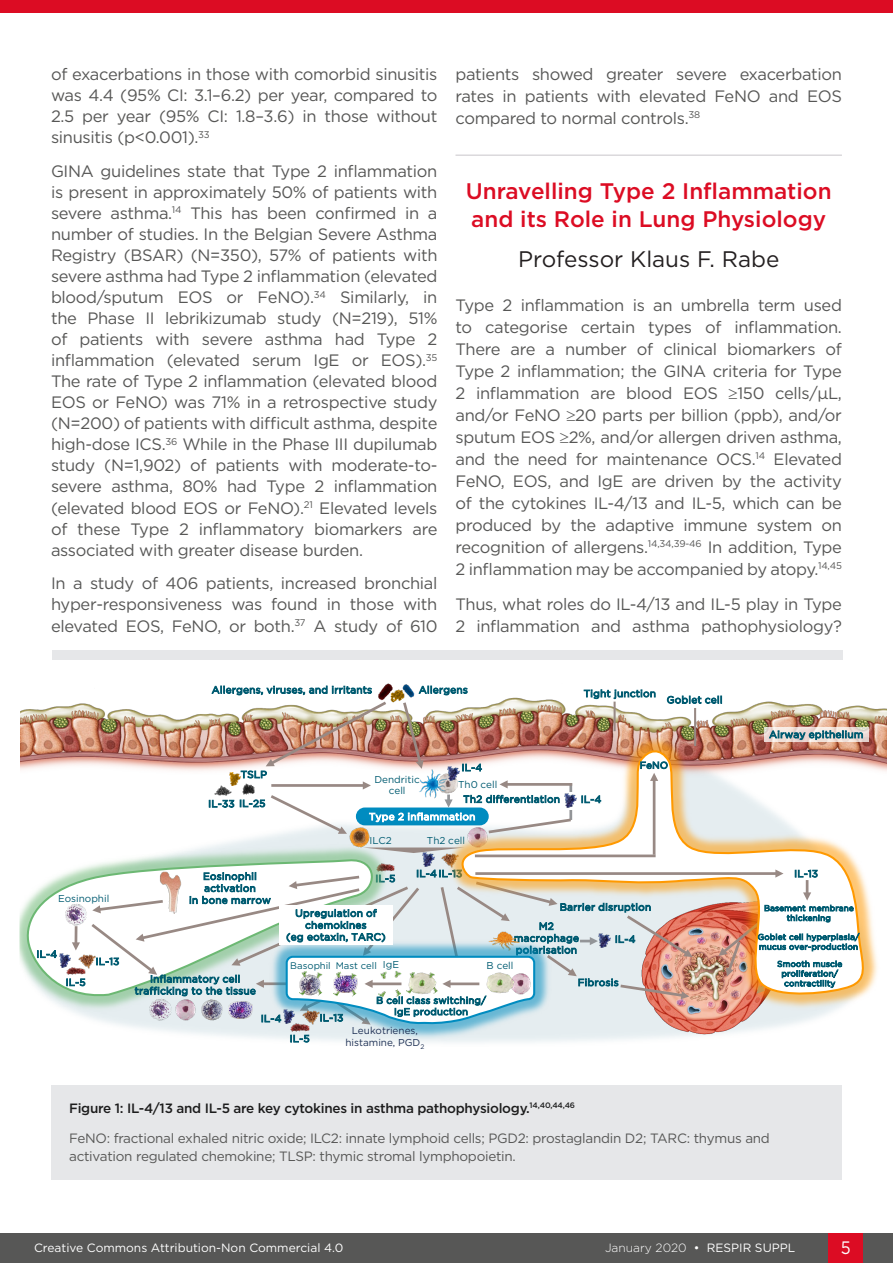
<style>
.page{position:relative;width:893px;height:1263px;background:#fff}
.page>*{position:absolute;margin:0;border:0;box-sizing:border-box;transform-origin:0 0}
.H1a__Symposium_Titl{font:500 22.5px/28px "Gotham";color:#dc0c23}
.H1b__Symposium_Titl{font:22.5px "Gotham";color:#231f20}
.t1{font:18px "Gotham";color:#fff;scale:.9 1}
.Body_Text{font:16.5px/21px "Gotham";letter-spacing:-.02em;color:#575756;text-align:justify}
.t2{font:13.5px/18px "Gotham";letter-spacing:-.02em;color:#575756}
.t3{font:500 13.5px "Gotham";letter-spacing:-.02em;color:#1d1d1d}
.t4{font:12px "Gotham";color:#fff}
.t5{font:9.9px/11.9px "Gotham";letter-spacing:.03em;color:#005b71;text-align:center}
.t6{font:9.9px/11.9px "Gotham";color:#1e3054;text-align:center}
.t7{font:9.9px/11.9px "Gotham";color:#005b71;text-align:center}
.t8{font:9.9px "Gotham";letter-spacing:.03em;color:#fff}
.t9{font:9.6px/11.4px "Gotham";letter-spacing:.025em;color:#005b71;text-align:center}
.t10{font:9.6px "Gotham";color:#005b71}
.t11{font:8.1px/9.8px "Gotham";letter-spacing:.025em;color:#005b71;text-align:center}
.s1{font-size:9.9px}
.s2{font-weight:300}
</style>
<div class="page">
<div style="left:0;top:1233px;width:893px;height:30px;background:#575756"></div>
<div style="left:829px;top:1233px;width:34px;height:30px;background:#dc0c23"></div>
<div style="left:0;top:0;width:893px;height:13px;background:#dc0c23"></div>
<hr style="left:455px;top:154px;width:387px;height:2px;background:#dbd9dc">
<div style="left:51px;top:1085px;width:791px;height:94px;background:#e6e7e9"></div>
<img style="left:79px;top:781px;width:749px;height:262px">
<img style="left:20px;top:697px;width:866px;height:82px">
<img style="left:638px;top:1013px;width:156px;height:24px">
<img style="left:267px;top:1025px;width:286px;height:17px">
<img style="left:291px;top:1025px;width:18px;height:6px">
<img style="left:418px;top:768px;width:25px;height:31px">
<img style="left:376px;top:683px;width:17px;height:19px">
<img style="left:390px;top:689px;width:14px;height:14px">
<img style="left:401px;top:684px;width:14px;height:14px">
<img style="left:438px;top:774px;width:5px;height:20px">
<img style="left:214px;top:785px;width:16px;height:10px">
<svg style="left:230px;top:773px;width:24px;height:22px"></svg>
<img style="left:350px;top:827px;width:20px;height:14px">
<svg style="left:401px;top:699px;width:23px;height:70px"></svg>
<img style="left:266px;top:699px;width:123px;height:68px">
<hr style="left:271px;top:784px;width:93px;height:3px;background:#988984">
<svg style="left:363px;top:781px;width:8px;height:8px"></svg>
<svg style="left:391px;top:847px;width:52px;height:6px"></svg>
<img style="left:391px;top:863px;width:4px;height:8px">
<img style="left:422px;top:852px;width:12px;height:14px">
<img style="left:442px;top:853px;width:1px;height:14px">
<img style="left:19px;top:841px;width:372px;height:173px">
<svg style="left:25px;top:858px;width:354px;height:142px"></svg>
<img style="left:150px;top:869px;width:32px;height:5px">
<img style="left:64px;top:903px;width:24px;height:23px">
<svg style="left:72px;top:926px;width:8px;height:24px"></svg>
<img style="left:59px;top:953px;width:12px;height:14px">
<img style="left:79px;top:954px;width:10px;height:14px">
<img style="left:67px;top:967px;width:18px;height:8px">
<hr style="left:614px;top:702px;width:2px;height:29px;background:#988984">
<hr style="left:694px;top:708px;width:2px;height:38px;background:#988984">
<div style="left:764px;top:727px;width:105px;height:15px;background:#fffffe;opacity:.75"></div>
<svg style="left:268px;top:793px;width:79px;height:41px"></svg>
<img style="left:443px;top:732px;width:439px;height:281px">
<img style="left:452px;top:744px;width:418px;height:259px">
<hr style="left:475px;top:854px;width:181px;height:3px;background:#988984">
<hr style="left:653px;top:779px;width:2px;height:76px;background:#988984">
<svg style="left:650px;top:773px;width:8px;height:8px"></svg>
<svg style="left:803px;top:880px;width:8px;height:20px"></svg>
<hr style="left:475px;top:872px;width:302px;height:3px;background:#988984">
<svg style="left:775px;top:869px;width:8px;height:9px"></svg>
<svg style="left:89px;top:874px;width:522px;height:151px"></svg>
<div style="left:279px;top:905px;width:113px;height:39px;background:#fff"></div>
<div style="left:52px;top:650px;width:791px;height:10px;background:#e6e7e9"></div>
<p class="Body_Text" style="left:51px;top:63px;width:388px">of exacerbations in those with comorbid sinusitis was 4.4 (95% CI: 3.1–6.2) per year, compared to 2.5 per year (95% CI: 1.8–3.6) in those without sinusitis (p&lt;0.001).<sup>33</sup></p>
<p class="Body_Text" style="left:51px;top:160px;width:388px">GINA guidelines state that Type 2 inflammation is present in approximately 50% of patients with severe asthma.<sup>14</sup> This has been confirmed in a number of studies. In the Belgian Severe Asthma Registry (BSAR) (N=350), 57% of patients with severe asthma had Type 2 inflammation (elevated blood/sputum EOS or FeNO).<sup>34</sup> Similarly, in the Phase II lebrikizumab study (N=219), 51% of patients with severe asthma had Type 2 inflammation (elevated serum IgE or EOS).<sup>35<br></sup>The rate of Type 2 inflammation (elevated blood EOS or FeNO) was 71% in a retrospective study (N=200) of patients with difficult asthma, despite high-dose ICS.<sup>36</sup> While in the Phase III dupilumab study (N=1,902) of patients with moderate-to&shy;severe asthma, 80% had Type 2 inflammation (elevated blood EOS or FeNO).<sup>21</sup> Elevated levels of these Type 2 inflammatory biomarkers are associated with greater disease burden.</p>
<p class="Body_Text" style="left:51px;top:573px;width:388px">In a study of 406 patients, increased bronchial hyper-responsiveness was found in those with elevated EOS, FeNO, or both.<sup>37</sup> A study of 610</p>
<p class="Body_Text" style="left:455px;top:63px;width:388px;line-height:22px">patients showed greater severe exacerbation rates in patients with elevated FeNO and EOS compared to normal controls.<sup>38</sup></p>
<p class="H1a__Symposium_Titl" style="left:466px;top:176px;width:367px">Unravelling Type 2 Inflammation and its Role in Lung Physiology</p>
<p class="H1b__Symposium_Titl" style="left:518px;top:245px;width:263px">Professor Klaus F. Rabe</p>
<p class="Body_Text" style="left:455px;top:294px;width:388px;line-height:22px">Type 2 inflammation is an umbrella term used to categorise certain types of inflammation.<br>There are a number of clinical biomarkers of Type 2 inflammation; the GINA criteria for Type 2 inflammation are blood EOS ≥150 cells/μL, and/or FeNO ≥20 parts per billion (ppb), and/or sputum EOS ≥2%, and/or allergen driven asthma, and the need for maintenance OCS.<sup>14</sup> Elevated FeNO, EOS, and IgE are driven by the activity of the cytokines IL-4/13 and IL-5, which can be produced by the adaptive immune system on recognition of allergens.<sup>14,34,39-46</sup> In addition, Type 2 inflammation may be accompanied by atopy.<sup>14,45</sup></p>
<p class="Body_Text" style="left:455px;top:592px;width:388px;line-height:22px">Thus, what roles do IL-4/13 and IL-5 play in Type<br>2 inflammation and asthma pathophysiology?</p>
<p class="t5" style="left:212px;top:684px;width:162px">Allergens, viruses, and irritants</p>
<p class="t5" style="left:419px;top:684px;width:50px">Allergens</p>
<p class="t5" style="left:584px;top:687px;width:74px">Tight junction</p>
<p class="t5" style="left:667px;top:694px;width:57px">Goblet cell</p>
<p class="t5" style="left:241px;top:768px;width:28px">TSLP</p>
<p class="t5" style="left:208px;top:797px;width:59px">IL-33 IL-25</p>
<p class="t5" style="left:203px;top:870px;width:55px;text-align:left">Eosinophil activation</p>
<p class="t5" style="left:462px;top:761px;width:22px">IL-4</p>
<p class="t7" style="left:374px;top:773px;width:47px">Dendritic cell</p>
<p class="t5" style="left:458px;top:778px;width:41px">Th0 cell</p>
<p class="t5" style="left:463px;top:793px;width:98px">Th2 differentiation</p>
<p class="t5" style="left:427px;top:834px;width:40px">Th2 cell</p>
<p class="t8" style="left:369px;top:810px;width:108px">Type 2 inflammation</p>
<p class="t5" style="left:369px;top:834px;width:24px">ILC2</p>
<p class="t5" style="left:375px;top:872px;width:21px">IL-5</p>
<p class="t5" style="left:416px;top:867px;width:48px">IL-4 IL-13</p>
<p class="t5" style="left:581px;top:793px;width:22px">IL-4</p>
<p class="t9" style="left:640px;top:759px;width:30px">FeNO</p>
<p class="t7" style="left:58px;top:893px;width:53px">Eosinophil</p>
<p class="t5" style="left:189px;top:894px;width:83px">in bone marrow</p>
<p class="t5" style="left:36px;top:948px;width:22px">IL-4</p>
<p class="t5" style="left:96px;top:955px;width:25px">IL-13</p>
<p class="t5" style="left:286px;top:907px;width:101px">Upregulation of chemokines<br>(eg eotaxin, TARC)</p>
<p class="t5" style="left:560px;top:901px;width:93px">Barrier disruption</p>
<p class="t5" style="left:615px;top:933px;width:22px">IL-4</p>
<p class="t5" style="left:514px;top:920px;width:67px">M2 macrophage polarisation</p>
<p class="t10" style="left:290px;top:959px;width:110px">Basophil Mast cell <span class="s1">IgE</span></p>
<p class="t5" style="left:486px;top:960px;width:28px">B cell</p>
<p class="t5" style="left:66px;top:976px;width:21px">IL-5</p>
<p class="t5" style="left:135px;top:973px;width:123px">Inflammatory cell trafficking to the tissue</p>
<p class="t5" style="left:261px;top:1012px;width:22px">IL-4</p>
<p class="t5" style="left:320px;top:1012px;width:25px">IL-13</p>
<p class="t9" style="left:376px;top:994px;width:111px">B cell class switching/<br>IgE production</p>
<p class="t5" style="left:290px;top:1032px;width:21px">IL-5</p>
<p class="t6" style="left:345px;top:1025px;width:80px">Leukotrienes, histamine, PGD<sub>2</sub></p>
<p class="t5" style="left:578px;top:976px;width:42px">Fibrosis</p>
<p class="t5" style="left:769px;top:728px;width:96px">Airway epithelium</p>
<p class="t5" style="left:794px;top:867px;width:25px">IL-13</p>
<p class="t11" style="left:764px;top:903px;width:91px">Basement membrane thickening</p>
<p class="t11" style="left:758px;top:932px;width:103px;text-align:left">Goblet cell hyperplasia/ mucus over-production</p>
<p class="t11" style="left:777px;top:959px;width:66px">Smooth muscle proliferation/ contractility</p>
<p class="t3" style="left:69px;top:1099px;width:507px">Figure 1: IL-4/13 and IL-5 are key cytokines in asthma pathophysiology.<sup>14,40,44,46</sup></p>
<p class="t2" style="left:69px;top:1129px;width:702px">FeNO: fractional exhaled nitric oxide; ILC2: innate lymphoid cells; PGD2: prostaglandin D2; TARC: thymus and activation regulated chemokine; TLSP: thymic stromal lymphopoietin.</p>
<p class="t4" style="left:34px;top:1240px;width:311px">Creative Commons Attribution-Non Commercial 4.0</p>
<p class="t4" style="left:605px;top:1240px;width:192px"><span class="s2">January 2020</span> • RESPIR SUPPL</p>
<p class="t1" style="left:841px;top:1236px;width:13px">5</p>
</div>
